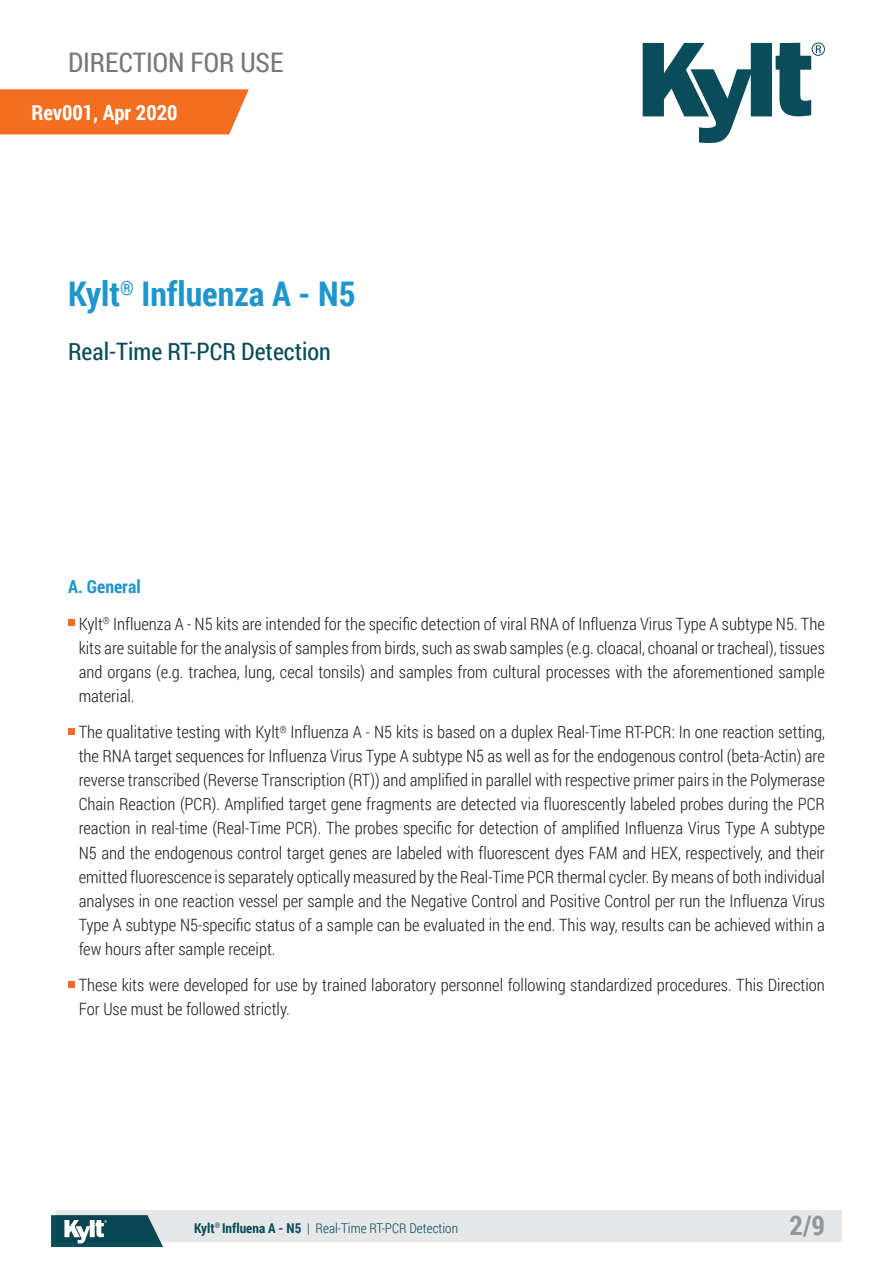
<style>
.page{position:relative;width:893px;height:1263px;background:#fff}
.page>*{position:absolute;margin:0;border:0;box-sizing:border-box;transform-origin:0 0}
.Headline_Produkt_cya{font:700 33.9px "Roboto Condensed";color:#1e96cd}
.Headline_oben_grau{font:27px "Roboto Condensed";color:#76787b}
.t1{font:700 27px "Roboto Condensed";color:#939598}
.Produkt_Subline{font:24px "Roboto Condensed";color:#0a4c59}
.Produkt_Subline-2{font:700 21px "Roboto Condensed";color:#fff}
.Zwischenüberschrift{font:700 18px "Roboto Condensed";color:#1e96cd}
.Fließtext_englisch{font:300 16.95px/24px "Roboto Condensed";color:#231f20;text-align:justify}
.t2{font:300 13.5px "Roboto Condensed";color:#0a4c59}
.s1{font-weight:700}
</style>
<div class="page">
<div style="left:56px;top:1210px;width:786px;height:32px;background:#e6e7e9"></div>
<svg style="left:51px;top:1215px;width:112px;height:32px;background:#3b6b75"></svg>
<svg style="left:68px;top:620px;width:6px;height:6px"></svg>
<div style="left:68px;top:728px;width:6px;height:7px;background:#f36e21"></div>
<svg style="left:68px;top:981px;width:6px;height:6px"></svg>
<svg style="left:643px;top:43px;width:182px;height:100px"></svg>
<div style="left:0;top:89px;width:249px;height:45px;background:#f36e21"></div>
<p class="Headline_oben_grau" style="left:68px;top:44px;width:217px">DIRECTION FOR USE</p>
<p class="Produkt_Subline-2" style="left:31px;top:97px;width:148px">Rev001, Apr 2020</p>
<p class="Headline_Produkt_cya" style="left:68px;top:270px;width:289px">Kylt<sup>®</sup> Influenza A - N5</p>
<p class="Produkt_Subline" style="left:68px;top:335px;width:264px">Real-Time RT-PCR Detection</p>
<p class="Zwischenüberschrift" style="left:68px;top:574px;width:74px">A. General</p>
<p class="Fließtext_englisch" style="left:79px;top:611px;width:748px">Kylt<sup>®</sup> Influenza A - N5 kits are intended for the specific detection of viral RNA of Influenza Virus Type A subtype N5. The kits are suitable for the analysis of samples from birds, such as swab samples (e.g. cloacal, choanal or tracheal), tissues and organs (e.g. trachea, lung, cecal tonsils) and samples from cultural processes with the aforementioned sample material.</p>
<p class="Fließtext_englisch" style="left:79px;top:720px;width:748px">The qualitative testing with Kylt<sup>®</sup> Influenza A - N5 kits is based on a duplex Real-Time RT-PCR: In one reaction setting, the RNA target sequences for Influenza Virus Type A subtype N5 as well as for the endogenous control (beta-Actin) are reverse transcribed (Reverse Transcription (RT)) and amplified in parallel with respective primer pairs in the Polymerase Chain Reaction (PCR). Amplified target gene fragments are detected via fluorescently labeled probes during the PCR reaction in real-time (Real-Time PCR). The probes specific for detection of amplified Influenza Virus Type A subtype N5 and the endogenous control target genes are labeled with fluorescent dyes FAM and HEX, respectively, and their emitted fluorescence is separately optically measured by the Real-Time PCR thermal cycler. By means of both individual analyses in one reaction vessel per sample and the Negative Control and Positive Control per run the Influenza Virus Type A subtype N5-specific status of a sample can be evaluated in the end. This way, results can be achieved within a few hours after sample receipt.</p>
<p class="Fließtext_englisch" style="left:79px;top:973px;width:748px">These kits were developed for use by trained laboratory personnel following standardized procedures. This Direction<br>For Use must be followed strictly.</p>
<p class="t2" style="left:194px;top:1218px;width:265px"><span class="s1">Kylt</span><sup>®</sup> <span class="s1">Influena A - N5</span> | Real-Time RT-PCR Detection</p>
<h2 class="t1" style="left:789px;top:1206px;width:37px">2/9</h2>
</div>
